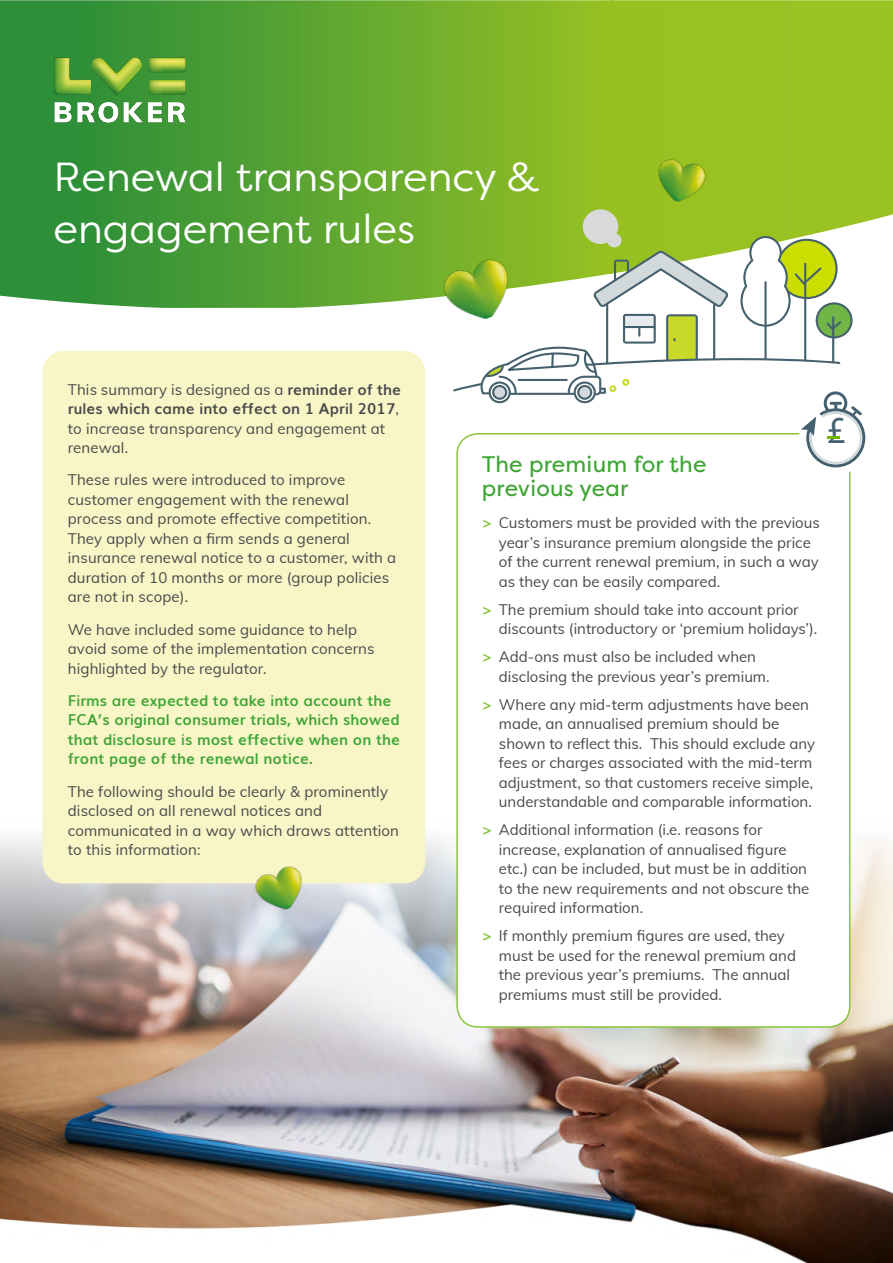
<style>
.page{position:relative;width:893px;height:1263px;background:#fff}
.page>*{position:absolute;margin:0;border:0;box-sizing:border-box;transform-origin:0 0}
.t1{font:40.5px/52.3px "Filson Pro";color:#fff}
.t2{font:38.25px "Myriad Pro";color:#456170}
.t3{font:22.5px/24px "Filson Pro";letter-spacing:.01em;color:#3fa535}
.t4{font:15px/19.5px "Muli";color:#474949}
.t5{font:700 15px/19.5px "Muli";letter-spacing:.01em;color:#3fa535}
.s1{font-weight:700}
.s2{font-weight:700;color:#8bc53f}
</style>
<div class="page">
<img style="left:0;top:823px;width:893px;height:440px">
<div style="left:43px;top:351px;width:382px;height:532px;background:#f8f5c7;border-radius:21px"></div>
<div style="left:457px;top:434px;width:393px;height:593px;background:#fff;border-radius:21px"></div>
<svg style="left:0;top:0;width:893px;height:308px;background:#72af30"></svg>
<img style="left:434px;top:246px;width:19px;height:62px">
<img style="left:652px;top:152px;width:59px;height:54px">
<img style="left:249px;top:866px;width:64px;height:51px">
<div style="left:583px;top:209px;width:35px;height:35px;background:#d9d9d9;border-radius:50%"></div>
<div style="left:607px;top:233px;width:14px;height:14px;background:#d9d9d9;border-radius:50%"></div>
<svg style="left:453px;top:236px;width:414px;height:233px"></svg>
<img style="left:18px;top:21px;width:203px;height:137px">
<h1 class="t1" style="left:54px;top:150px;width:487px">Renewal transparency &amp; engagement rules</h1>
<p class="t4" style="left:68px;top:379px;width:335px">This summary is designed as a <span class="s1">reminder of the rules which came into effect on 1 April 2017</span>, to increase transparency and engagement at renewal.</p>
<p class="t4" style="left:68px;top:469px;width:330px">These rules were introduced to improve customer engagement with the renewal process and promote effective competition.<br>They apply when a firm sends a general insurance renewal notice to a customer, with a duration of 10 months or more (group policies are not in scope).</p>
<p class="t4" style="left:68px;top:619px;width:308px">We have included some guidance to help avoid some of the implementation concerns highlighted by the regulator.</p>
<p class="t5" style="left:68px;top:690px;width:334px">Firms are expected to take into account the FCA’s original consumer trials, which showed that disclosure is most effective when on the front page of the renewal notice.</p>
<p class="t4" style="left:68px;top:781px;width:333px">The following should be clearly &amp; prominently disclosed on all renewal notices and communicated in a way which draws attention to this information:</p>
<h3 class="t3" style="left:482px;top:452px;width:226px">The premium for the previous year</h3>
<p class="t4" style="left:499px;top:512px;width:323px;text-indent:-17px"><span class="s2">&gt;</span> Customers must be provided with the previous year’s insurance premium alongside the price of the current renewal premium, in such a way as they can be easily compared.</p>
<p class="t4" style="left:499px;top:599px;width:320px;text-indent:-17px"><span class="s2">&gt;</span> The premium should take into account prior discounts (introductory or ‘premium holidays’).</p>
<p class="t4" style="left:499px;top:646px;width:272px;text-indent:-17px"><span class="s2">&gt;</span> Add-ons must also be included when disclosing the previous year’s premium.</p>
<p class="t4" style="left:499px;top:694px;width:318px;text-indent:-17px"><span class="s2">&gt;</span> Where any mid-term adjustments have been made, an annualised premium should be shown to reflect this. This should exclude any fees or charges associated with the mid-term adjustment, so that customers receive simple, understandable and comparable information.</p>
<p class="t4" style="left:499px;top:819px;width:312px;text-indent:-17px"><span class="s2">&gt;</span> Additional information (i.e. reasons for increase, explanation of annualised figure etc.) can be included, but must be in addition to the new requirements and not obscure the required information.</p>
<p class="t4" style="left:499px;top:925px;width:299px;text-indent:-17px"><span class="s2">&gt;</span> If monthly premium figures are used, they must be used for the renewal premium and the previous year’s premiums. The annual premiums must still be provided.</p>
<h2 class="t2" style="left:826px;top:407px;width:21px">£</h2>
</div>
